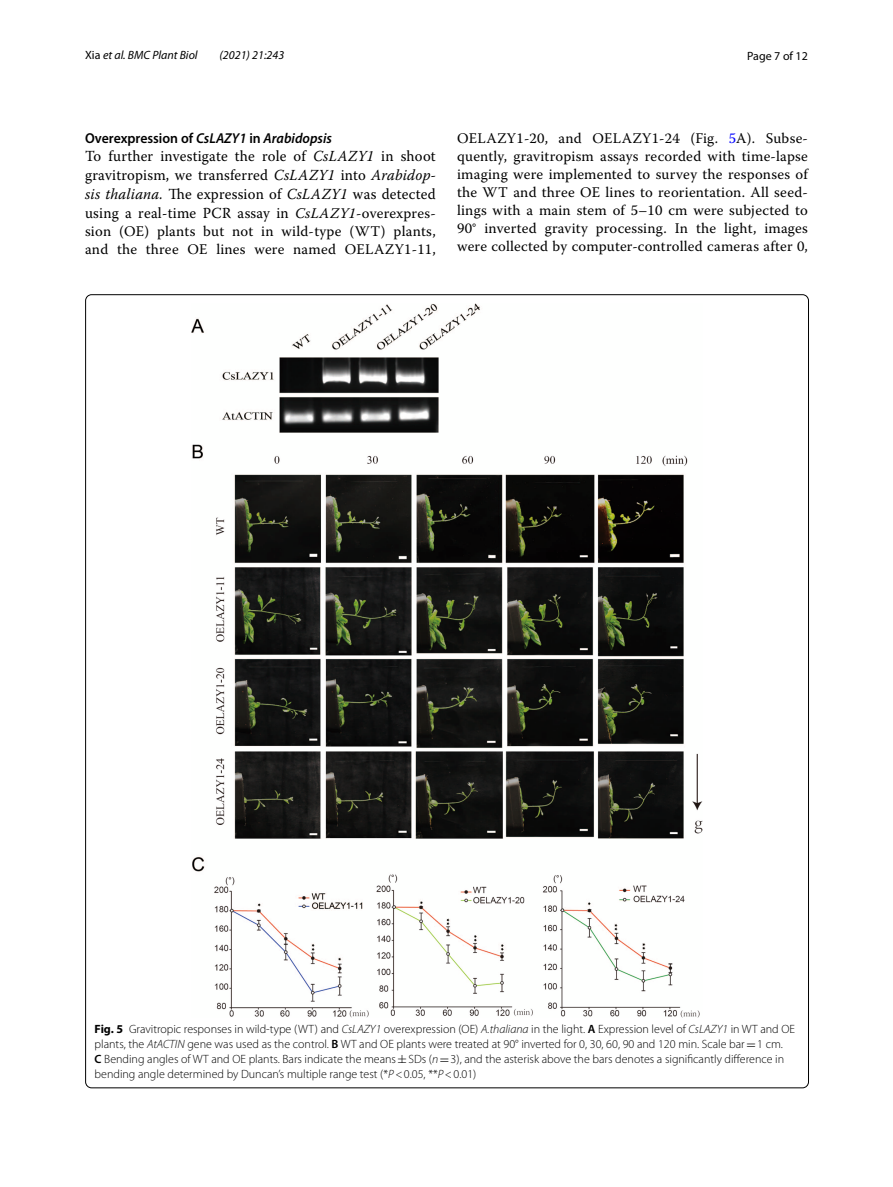
<style>
.page{position:relative;width:893px;height:1187px;background:#fff}
.page>*{position:absolute;margin:0;border:0;box-sizing:border-box;transform-origin:0 0}
.t1{font:15.3px/18.8px "Warnock Pro";letter-spacing:.015em;color:#000;text-align:justify;scale:.96 1}
.t2{font:14.7px/18px "Warnock Pro";letter-spacing:.015em;color:#000}
.t3{font:600 14.4px "Myriad Pro";color:#000;scale:.96 1}
.t4{font:300 12px/15px "Myriad Pro";color:#000}
.t5{font:italic 12px "Myriad Pro";color:#000}
.t6{font:12px "Myriad Pro";color:#000}
.s1{font-style:normal}
.s2{font-style:italic}
.s3{font-style:italic;font-size:14.7px}
.s4{font-size:14.7px}
.s5{color:#00f}
.s6{font-weight:700}
.s7{font-weight:600}
.s8{font-family:"MTSY";font-weight:400}
</style>
<div class="page">
<img style="left:192px;top:304px;width:510px;height:713px">
<p class="t5" style="left:85px;top:48px;width:114px"><span class="s1">Xia</span> et al. BMC Plant Biol</p>
<p class="t5" style="left:220px;top:48px;width:66px">(2021) 21:243</p>
<p class="t6" style="left:747px;top:48px;width:62px">Page 7 of 12</p>
<p class="t3" style="left:85px;top:129px;width:259px">Overexpression of <span class="s2">CsLAZY1</span> in <span class="s2">Arabidopsis</span></p>
<p class="t1" style="left:85px;top:147px;width:367px">To further investigate the role of <span class="s2">CsLAZY1</span> in shoot gravitropism, we transferred <span class="s2">CsLAZY1</span> into <span class="s2">Arabidop&shy;sis thaliana.</span> The expression of <span class="s2">CsLAZY1</span> was detected using a real-time PCR assay in <span class="s3">CsLAZY1</span><span class="s4">-overexpres-</span></p>
<p class="t2" style="left:85px;top:221px;width:352px">sion (OE) plants but not in wild-type (WT) plants, and the three OE lines were named OELAZY1-11,</p>
<p class="t2" style="left:457px;top:128px;width:352px;text-align:justify">OELAZY1-20, and OELAZY1-24 (Fig. <span class="s5">5</span>A). Subse&shy;quently, gravitropism assays recorded with time-lapse imaging were implemented to survey the responses of the WT and three OE lines to reorientation. All seed&shy;lings with a main stem of 5–10 cm were subjected to 90° inverted gravity processing. In the light, images were collected by computer-controlled cameras after 0,</p>
<p class="t4" style="left:95px;top:1021px;width:702px"><span class="s6">Fig. 5</span> Gravitropic responses in wild-type (WT) and <span class="s2">CsLAZY1</span> overexpression (OE) <span class="s2">A.thaliana</span> in the light. <span class="s7">A</span> Expression level of <span class="s2">CsLAZY1</span> in WT and OE plants, the <span class="s2">AtACTIN</span> gene was used as the control. <span class="s7">B</span> WT and OE plants were treated at 90° inverted for 0, 30, 60, 90 and 120 min. Scale bar<span class="s8">=</span>1 cm.<br><span class="s7">C</span> Bending angles of WT and OE plants. Bars indicate the means<span class="s8">±</span>SDs (<span class="s2">n</span><span class="s8">=</span>3), and the asterisk above the bars denotes a significantly difference in bending angle determined by Duncan’s multiple range test (*<span class="s2">P</span>&lt;0.05, **<span class="s2">P</span>&lt;0.01)</p>
</div>
